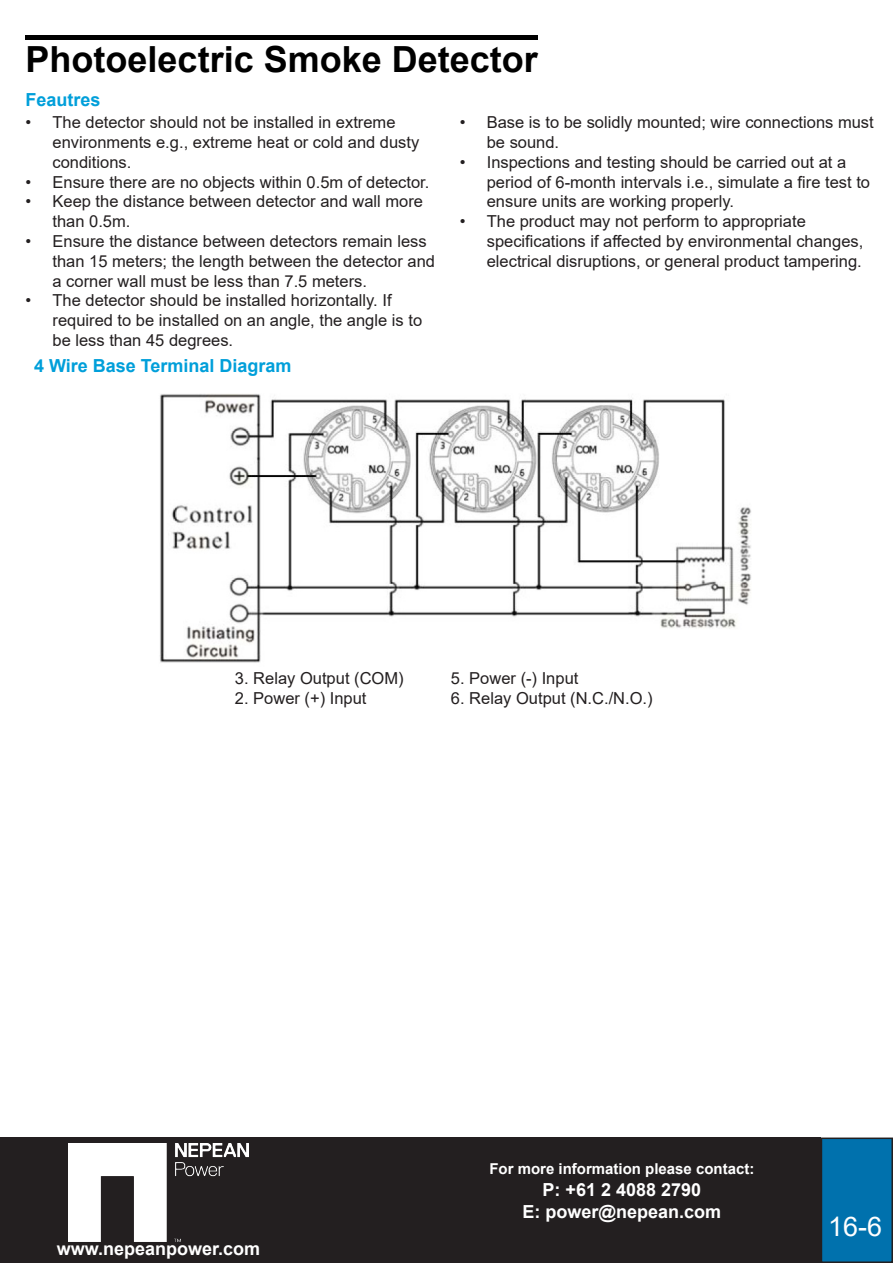
<style>
.page{position:relative;width:893px;height:1263px;background:#fff}
.page>*{position:absolute;margin:0;border:0;box-sizing:border-box;transform-origin:0 0}
.t1{font:700 36px "Arial";color:#000}
.t2{font:27px "Arial";color:#fff}
.t3{font:700 18px/21.6px "Arial";color:#fff;text-align:center}
.t4{font:700 18px "Arial";color:#009fda}
.t5{font:16.5px/19.8px "Arial";color:#231f20}
.t6{font:700 15px "Arial";color:#fff}
</style>
<div class="page">
<div style="left:26px;top:35px;width:512px;height:5px;background:#000"></div>
<div style="left:0;top:1137px;width:821px;height:126px;background:#231f20"></div>
<img style="left:68px;top:1143px;width:181px;height:99px">
<img style="left:160px;top:394px;width:591px;height:269px">
<div style="left:821px;top:1138px;width:71px;height:124px;background:#0071ad"></div>
<div style="left:821px;top:1137px;width:72px;height:126px;border:2px solid #231f20"></div>
<h1 class="t1" style="left:26px;top:40px;width:514px">Photoelectric Smoke Detector</h1>
<p class="t4" style="left:26px;top:90px;width:77px">Feautres</p>
<p class="t5" style="left:53px;top:112px;width:368px;text-indent:-27px">• The detector should not be installed in extreme environments e.g., extreme heat or cold and dusty conditions.</p>
<p class="t5" style="left:26px;top:172px;width:405px">• Ensure there are no objects within 0.5m of detector.</p>
<p class="t5" style="left:53px;top:192px;width:372px;text-indent:-27px">• Keep the distance between detector and wall more than 0.5m.</p>
<p class="t5" style="left:53px;top:231px;width:384px;text-indent:-27px">• Ensure the distance between detectors remain less than 15 meters; the length between the detector and a corner wall must be less than 7.5 meters.</p>
<p class="t5" style="left:53px;top:291px;width:371px;text-indent:-27px">• The detector should be installed horizontally. If required to be installed on an angle, the angle is to be less than 45 degrees.</p>
<p class="t4" style="left:34px;top:356px;width:259px">4 Wire Base Terminal Diagram</p>
<p class="t5" style="left:487px;top:112px;width:388px;text-indent:-27px">• Base is to be solidly mounted; wire connections must be sound.</p>
<p class="t5" style="left:487px;top:152px;width:385px;text-indent:-27px">• Inspections and testing should be carried out at a period of 6-month intervals i.e., simulate a fire test to ensure units are working properly.</p>
<p class="t5" style="left:487px;top:211px;width:378px;text-indent:-27px">• The product may not perform to appropriate specifications if affected by environmental changes, electrical disruptions, or general product tampering.</p>
<p class="t5" style="left:235px;top:668px;width:170px">3. Relay Output (COM)</p>
<p class="t5" style="left:451px;top:668px;width:129px">5. Power (-) Input</p>
<p class="t5" style="left:235px;top:688px;width:133px">2. Power (+) Input</p>
<p class="t5" style="left:451px;top:688px;width:203px">6. Relay Output (N.C./N.O.)</p>
<p class="t3" style="left:57px;top:1238px;width:205px">www.nepeanpower.com</p>
<p class="t6" style="left:489px;top:1161px;width:267px">For more information please contact:</p>
<p class="t3" style="left:523px;top:1179px;width:200px">P: +61 2 4088 2790<br>E: power@nepean.com</p>
<h2 class="t2" style="left:828px;top:1211px;width:56px">16-6</h2>
</div>
